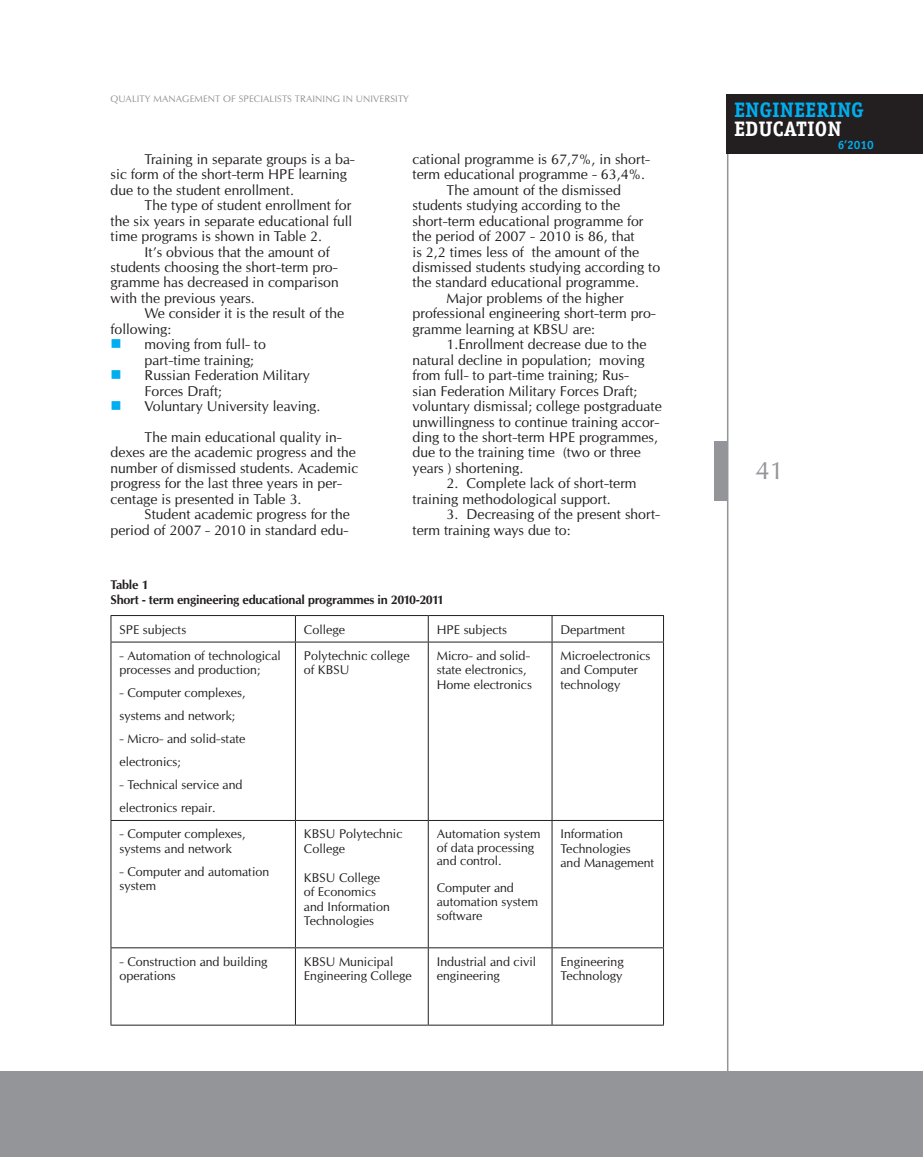
<style>
.page{position:relative;width:923px;height:1157px;background:#fff}
.page>*{position:absolute;margin:0;border:0;box-sizing:border-box;transform-origin:0 0}
.t1{font:24px "Opium New";color:#939598}
.t2{font:700 21px "Officina Serif C";color:#00aeef}
.t3{font:700 21px "Officina Serif C";color:#fff}
.t4{font:15px/30.9px "Wingdings";color:#00aeef;text-align:justify}
.t5{font:13.5px/15.5px "Opium New";color:#231f20}
.t6{font:12px/14.4px "Opium New";color:#231f20}
.t7{font:700 12px/14.4px "Opium New";letter-spacing:-.02em;color:#231f20}
.t8{font:700 12px "Officina Sans C";color:#00aeef}
.t9{font:9px "Opium New";letter-spacing:.01em;color:#939598}
</style>
<div class="page">
<div style="left:0;top:1071px;width:26px;height:86px;background:#939598"></div>
<hr style="left:727px;top:95px;width:1px;height:1036px;background:#939598">
<div style="left:727px;top:95px;width:196px;height:59px;background:#231f20"></div>
<div style="left:714px;top:441px;width:13px;height:59px;background:#939598"></div>
<div style="left:26px;top:1071px;width:897px;height:86px;background:#939598"></div>
<hr style="left:111px;top:615px;width:184px;height:1px;background:#231f20">
<svg style="left:111px;top:616px;width:1px;height:25px"></svg>
<hr style="left:295px;top:615px;width:133px;height:1px;background:#231f20">
<svg style="left:295px;top:616px;width:1px;height:25px"></svg>
<hr style="left:428px;top:615px;width:124px;height:1px;background:#231f20">
<svg style="left:428px;top:616px;width:1px;height:25px"></svg>
<hr style="left:552px;top:615px;width:112px;height:1px;background:#231f20">
<svg style="left:551px;top:616px;width:1px;height:25px"></svg>
<svg style="left:663px;top:616px;width:1px;height:25px"></svg>
<hr style="left:111px;top:641px;width:184px;height:1px;background:#231f20">
<hr style="left:111px;top:642px;width:1px;height:178px;background:#231f20">
<hr style="left:295px;top:641px;width:133px;height:1px;background:#231f20">
<hr style="left:295px;top:642px;width:1px;height:178px;background:#231f20">
<hr style="left:428px;top:641px;width:124px;height:1px;background:#231f20">
<hr style="left:428px;top:642px;width:1px;height:178px;background:#231f20">
<hr style="left:552px;top:641px;width:112px;height:1px;background:#231f20">
<hr style="left:551px;top:642px;width:1px;height:178px;background:#231f20">
<hr style="left:663px;top:642px;width:1px;height:178px;background:#231f20">
<hr style="left:111px;top:820px;width:184px;height:1px;background:#231f20">
<hr style="left:111px;top:821px;width:1px;height:126px;background:#231f20">
<hr style="left:295px;top:820px;width:133px;height:1px;background:#231f20">
<hr style="left:295px;top:821px;width:1px;height:126px;background:#231f20">
<hr style="left:428px;top:820px;width:124px;height:1px;background:#231f20">
<hr style="left:428px;top:821px;width:1px;height:126px;background:#231f20">
<hr style="left:552px;top:820px;width:112px;height:1px;background:#231f20">
<hr style="left:551px;top:821px;width:1px;height:126px;background:#231f20">
<hr style="left:663px;top:821px;width:1px;height:126px;background:#231f20">
<hr style="left:111px;top:947px;width:184px;height:1px;background:#231f20">
<hr style="left:111px;top:948px;width:1px;height:76px;background:#231f20">
<hr style="left:295px;top:947px;width:133px;height:1px;background:#231f20">
<hr style="left:295px;top:948px;width:1px;height:76px;background:#231f20">
<hr style="left:428px;top:947px;width:124px;height:1px;background:#231f20">
<hr style="left:428px;top:948px;width:1px;height:76px;background:#231f20">
<hr style="left:552px;top:947px;width:112px;height:1px;background:#231f20">
<hr style="left:551px;top:948px;width:1px;height:76px;background:#231f20">
<hr style="left:663px;top:948px;width:1px;height:76px;background:#231f20">
<hr style="left:111px;top:1024px;width:184px;height:1px;background:#231f20">
<hr style="left:295px;top:1024px;width:133px;height:1px;background:#231f20">
<hr style="left:428px;top:1024px;width:124px;height:1px;background:#231f20">
<hr style="left:552px;top:1024px;width:112px;height:1px;background:#231f20">
<p class="t9" style="left:111px;top:93px;width:86px">Quality manageme</p>
<p class="t9" style="left:208px;top:93px;width:202px">nt of specialists training in university</p>
<p class="t5" style="left:111px;top:151px;width:246px;text-indent:34px">Training in separate groups is a ba&shy;sic form of the short-term HPE learning due to the student enrollment.</p>
<p class="t5" style="left:145px;top:197px;width:208px">The type of student enrollment for</p>
<p class="t5" style="left:111px;top:213px;width:243px">the six years in separate educational full</p>
<p class="t5" style="left:111px;top:228px;width:213px">time programs is shown in Table 2.</p>
<p class="t5" style="left:145px;top:244px;width:187px">It’s obvious that the amount of</p>
<p class="t5" style="left:111px;top:259px;width:229px">students choosing the short-term pro-</p>
<p class="t5" style="left:111px;top:275px;width:230px">gramme has decreased in comparison</p>
<p class="t5" style="left:111px;top:290px;width:146px">with the previous years.</p>
<p class="t5" style="left:145px;top:306px;width:201px">We consider it is the result of the</p>
<p class="t5" style="left:111px;top:321px;width:62px">following:</p>
<p class="t5" style="left:145px;top:337px;width:123px">moving from full- to</p>
<p class="t5" style="left:145px;top:352px;width:111px">part-time training;</p>
<p class="t5" style="left:145px;top:367px;width:167px">Russian Federation Military</p>
<p class="t5" style="left:145px;top:383px;width:79px">Forces Draft;</p>
<p class="t5" style="left:145px;top:398px;width:177px">Voluntary U niversity leaving.</p>
<p class="t5" style="left:111px;top:429px;width:249px;text-indent:34px">The main educational quality in&shy;dexes are the academic progress and the number of dismissed students. Academic progress for the last three years in per&shy;centage is presented in Table 3 .</p>
<p class="t5" style="left:111px;top:506px;width:241px;text-align:right">Student academic progress for the period of 2007 - 2010 in standard edu-</p>
<p class="t4" style="left:111px;top:329px;width:13px">■ ■ ■</p>
<p class="t5" style="left:412px;top:151px;width:239px">cational programme is 67,7%, in short-</p>
<p class="t5" style="left:412px;top:167px;width:234px">term educational programme - 63 ,4%.</p>
<p class="t5" style="left:446px;top:182px;width:176px">The amount of the dismissed</p>
<p class="t5" style="left:412px;top:197px;width:209px">students studying according to the</p>
<p class="t5" style="left:412px;top:213px;width:232px">short-term educational programme for</p>
<p class="t5" style="left:412px;top:228px;width:224px">the period of 2007 - 2010 is 86, that</p>
<p class="t5" style="left:412px;top:244px;width:228px">is 2,2 times less of the amount of the</p>
<p class="t5" style="left:412px;top:259px;width:249px">dismissed students studying according to</p>
<p class="t5" style="left:412px;top:275px;width:228px">the standard educational programme.</p>
<p class="t5" style="left:446px;top:290px;width:178px">Major problems of the higher</p>
<p class="t5" style="left:412px;top:306px;width:245px">professional engineering short-term pro-</p>
<p class="t5" style="left:412px;top:321px;width:184px">gramme learning at KBSU are:</p>
<p class="t5" style="left:446px;top:337px;width:201px">1.Enrollment decrease due to the</p>
<p class="t5" style="left:412px;top:352px;width:234px">natural decline in population; moving</p>
<p class="t5" style="left:412px;top:367px;width:218px">from full- to part-time training; Rus-</p>
<p class="t5" style="left:412px;top:383px;width:226px">sian Federation Military Forces Draft;</p>
<p class="t5" style="left:412px;top:398px;width:251px">voluntary dismissal; college postgraduate</p>
<p class="t5" style="left:412px;top:414px;width:248px">unwillingness to continue training accor-</p>
<p class="t5" style="left:412px;top:429px;width:247px">ding to the short-term HPE programmes,</p>
<p class="t5" style="left:412px;top:445px;width:230px">due to the training time (two or three</p>
<p class="t5" style="left:412px;top:460px;width:112px">years ) shortening.</p>
<p class="t5" style="left:412px;top:476px;width:225px;text-indent:34px">2. Complete lack of short-term training methodological support.</p>
<p class="t5" style="left:412px;top:506px;width:249px;text-indent:34px">3 . Decreasing of the present short&shy;term training ways due to:</p>
<p class="t7" style="left:111px;top:578px;width:335px">Table 1<br>Short - term engineering educational programmes in 2010-2011</p>
<p class="t6" style="left:119px;top:622px;width:68px">SPE subjects</p>
<p class="t6" style="left:304px;top:622px;width:43px">College</p>
<p class="t6" style="left:437px;top:622px;width:72px">HPE subjects</p>
<p class="t6" style="left:560px;top:622px;width:66px">Department</p>
<p class="t6" style="left:119px;top:648px;width:163px">- Automation of technological processes and production;</p>
<p class="t6" style="left:119px;top:681px;width:128px;line-height:23px">- Computer complexes, systems and network;</p>
<p class="t6" style="left:119px;top:727px;width:128px;line-height:23px">- Micro- and solid-state electronics;</p>
<p class="t6" style="left:119px;top:773px;width:125px;line-height:23px">- Technical service and electronics repair.</p>
<p class="t6" style="left:304px;top:648px;width:107px">Polytechnic college of KBSU</p>
<p class="t6" style="left:437px;top:648px;width:97px">Micro- and solid&shy;state electronics,<br>Home electronics</p>
<p class="t6" style="left:560px;top:648px;width:91px">Microelectronics and Computer technology</p>
<p class="t6" style="left:119px;top:827px;width:128px">- Computer complexes, systems and network</p>
<p class="t6" style="left:119px;top:864px;width:151px">- Computer and automation system</p>
<p class="t6" style="left:304px;top:827px;width:100px">KBSU Polytechnic<br>College</p>
<p class="t6" style="left:304px;top:870px;width:87px">KBSU College of Economics and I nformation<br>Technologies</p>
<p class="t6" style="left:437px;top:827px;width:105px;line-height:13.5px">Automation system of data processing and control.</p>
<p class="t6" style="left:437px;top:881px;width:103px;line-height:13.5px">Computer and automation system software</p>
<p class="t6" style="left:560px;top:827px;width:95px">I nformation<br>Technologies<br>and Management</p>
<p class="t6" style="left:119px;top:954px;width:150px">- Construction and building operations</p>
<p class="t6" style="left:304px;top:954px;width:109px">KBSU Municipal<br>Engineering College</p>
<p class="t6" style="left:437px;top:954px;width:101px">I ndustrial and civil engineering</p>
<p class="t6" style="left:560px;top:954px;width:65px">Engineering<br>Technology</p>
<h2 class="t2" style="left:734px;top:98px;width:131px">ENGINEERING</h2>
<h2 class="t3" style="left:734px;top:117px;width:109px">EDUCATION</h2>
<p class="t8" style="left:838px;top:138px;width:38px">6’2010</p>
<h1 class="t1" style="left:755px;top:455px;width:30px">41</h1>
</div>
